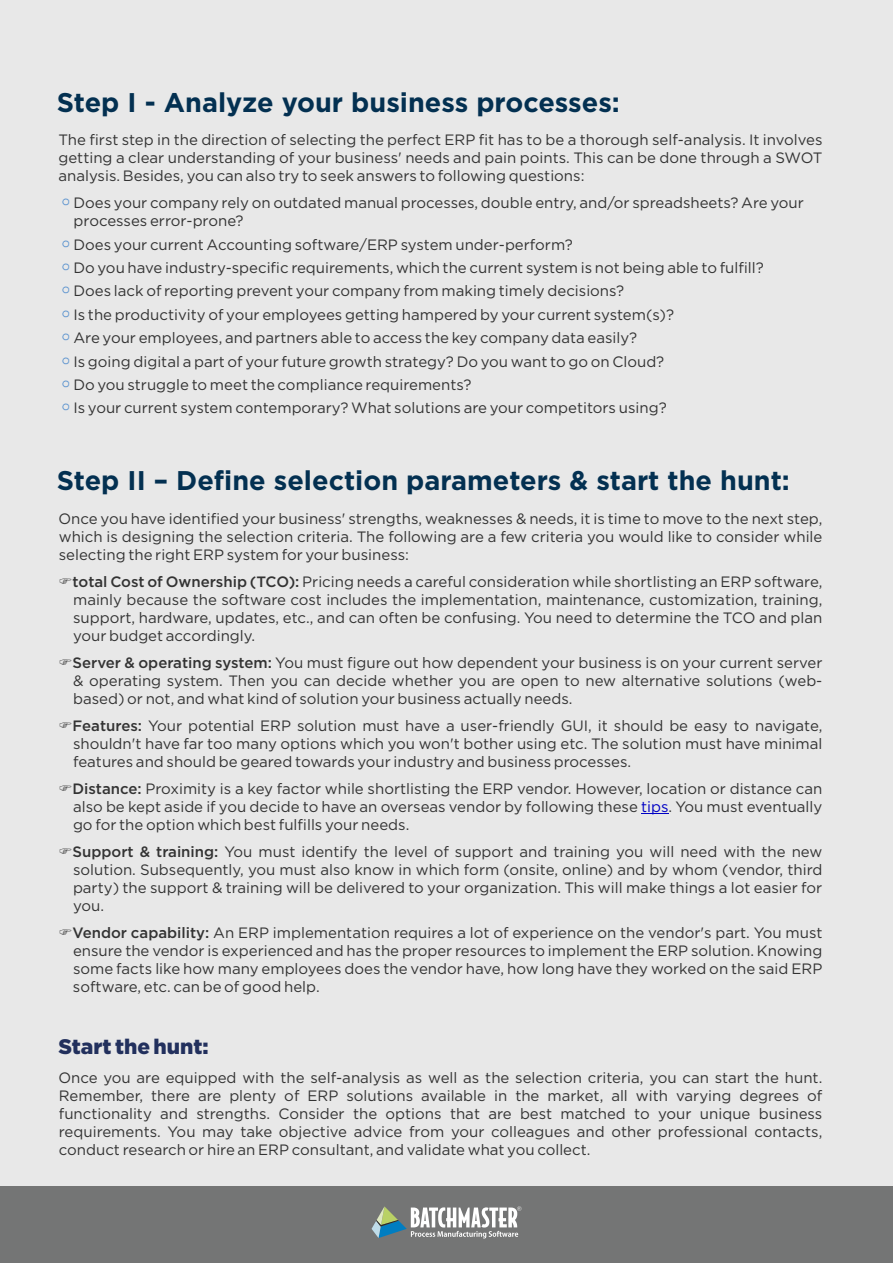
<style>
.page{position:relative;width:893px;height:1263px;background:#e8e8e8}
.page>*{position:absolute;margin:0;border:0;box-sizing:border-box;transform-origin:0 0}
.t1{font:700 27px "Gotham";color:#033051}
.t2{font:900 21px "Gotham";color:#22305d}
.t3{font:15px/18px "Gotham";color:#333;text-align:justify}
.s1{font-weight:500}
.s2{color:#0000c4}
</style>
<div class="page">
<div style="left:0;top:1186px;width:893px;height:77px;background:#747575"></div>
<svg style="left:372px;top:1206px;width:149px;height:32px"></svg>
<svg style="left:641px;top:813px;width:28px;height:1px"></svg>
<h1 class="t1" style="left:57px;top:90px;width:565px">Step I - Analyze your business processes:</h1>
<p class="t3" style="left:58px;top:132px;width:765px">The first step in the direction of selecting the perfect ERP fit has to be a thorough self-analysis. It involves getting a clear understanding of your business' needs and pain points. This can be done through a SWOT analysis. Besides, you can also try to seek answers to following questions:</p>
<p class="t3" style="left:73px;top:195px;width:732px">Does your company rely on outdated manual processes, double entry, and/or spreadsheets? Are your processes error-prone?</p>
<p class="t3" style="left:73px;top:233px;width:692px;line-height:23.4px;text-align:left">Does your current Accounting software/ERP system under-perform?<br>Do you have industry-specific requirements, which the current system is not being able to fulfill?<br>Does lack of reporting prevent your company from making timely decisions?<br>Is the productivity of your employees getting hampered by your current system(s)?<br>Are your employees, and partners able to access the key company data easily?<br>Is going digital a part of your future growth strategy? Do you want to go on Cloud?<br>Do you struggle to meet the compliance requirements?<br>Is your current system contemporary? What solutions are your competitors using?</p>
<h1 class="t1" style="left:57px;top:468px;width:735px">Step II – Define selection parameters &amp; start the hunt:</h1>
<p class="t3" style="left:58px;top:510px;width:765px">Once you have identified your business' strengths, weaknesses &amp; needs, it is time to move to the next step, which is designing the selection criteria. The following are a few criteria you would like to consider while selecting the right ERP system for your business:</p>
<p class="t3" style="left:73px;top:573px;width:751px"><span class="s1">total Cost of Ownership (TCO):</span> Pricing needs a careful consideration while shortlisting an ERP software, mainly because the software cost includes the implementation, maintenance, customization, training, support, hardware, updates, etc., and can often be confusing. You need to determine the TCO and plan your budget accordingly.</p>
<p class="t3" style="left:73px;top:654px;width:751px"><span class="s1">Server &amp; operating system:</span> You must figure out how dependent your business is on your current server &amp; operating system. Then you can decide whether you are open to new alternative solutions (web&shy;based) or not, and what kind of solution your business actually needs.</p>
<p class="t3" style="left:73px;top:717px;width:751px"><span class="s1">Features:</span> Your potential ERP solution must have a user-friendly GUI, it should be easy to navigate, shouldn't have far too many options which you won't bother using etc. The solution must have minimal features and should be geared towards your industry and business processes.</p>
<p class="t3" style="left:73px;top:780px;width:751px"><span class="s1">Distance:</span> Proximity is a key factor while shortlisting the ERP vendor. However, location or distance can also be kept aside if you decide to have an overseas vendor by following these <span class="s2">tips</span>. You must eventually go for the option which best fulfills your needs.</p>
<p class="t3" style="left:73px;top:843px;width:751px"><span class="s1">Support &amp; training:</span> You must identify the level of support and training you will need with the new solution. Subsequently, you must also know in which form (onsite, online) and by whom (vendor, third party) the support &amp; training will be delivered to your organization. This will make things a lot easier for you.</p>
<p class="t3" style="left:73px;top:924px;width:751px"><span class="s1">Vendor capability:</span> An ERP implementation requires a lot of experience on the vendor's part. You must ensure the vendor is experienced and has the proper resources to implement the ERP solution. Knowing some facts like how many employees does the vendor have, how long have they worked on the said ERP software, etc. can be of good help.</p>
<h2 class="t2" style="left:58px;top:1037px;width:152px">Start the hunt:</h2>
<p class="t3" style="left:58px;top:1070px;width:765px">Once you are equipped with the self-analysis as well as the selection criteria, you can start the hunt.<br>Remember, there are plenty of ERP solutions available in the market, all with varying degrees of functionality and strengths. Consider the options that are best matched to your unique business requirements. You may take objective advice from your colleagues and other professional contacts, conduct research or hire an ERP consultant, and validate what you collect.</p>
</div>
